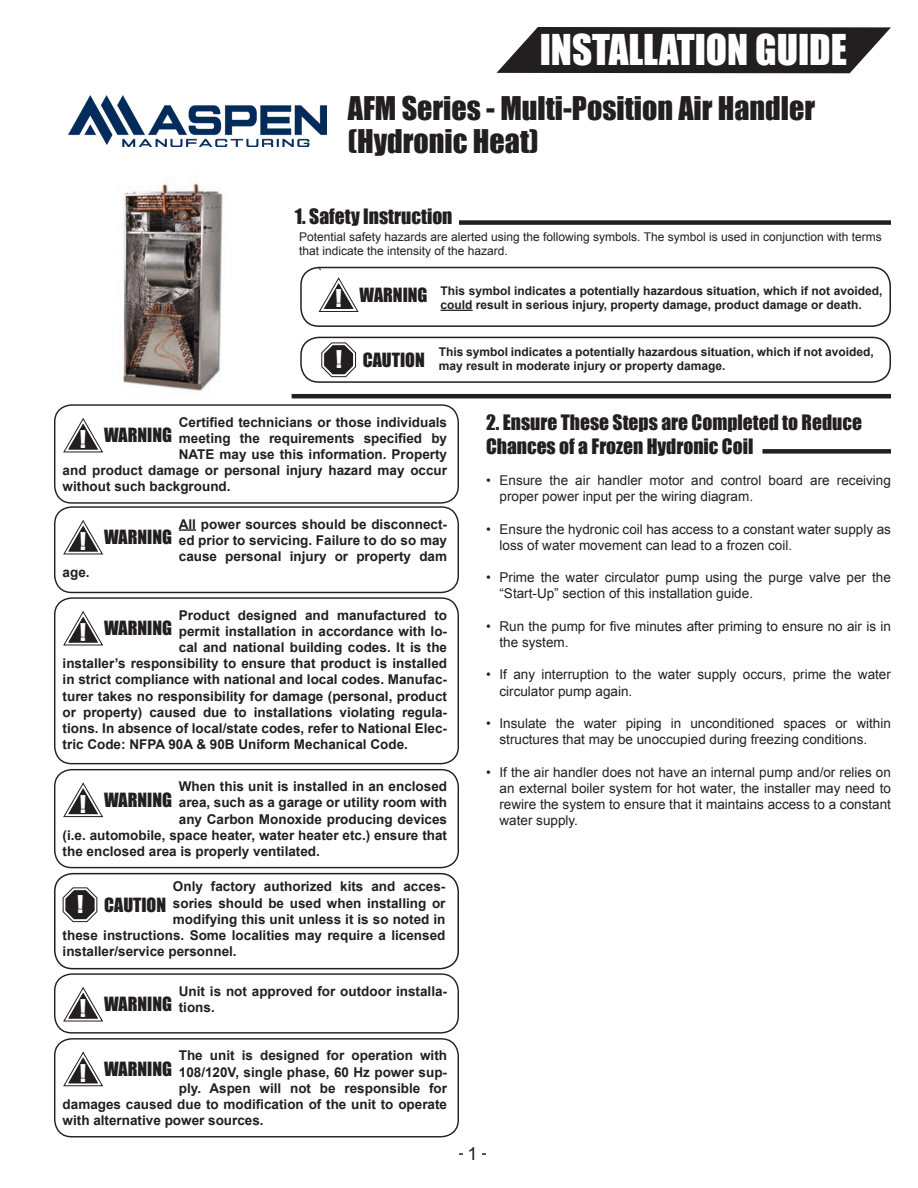
<style>
.page{position:relative;width:918px;height:1188px;background:#fff}
.page>*{position:absolute;margin:0;border:0;box-sizing:border-box;transform-origin:0 0}
.t1{font:39px "Impact";color:#fff}
.t2{font:30px/33px "Impact";color:#231f20}
.t3{font:19.5px/23.4px "Impact";color:#231f20}
.t4{font:18px "Impact";color:#231f20}
.t5{font:18px "Arial";color:#231f20}
.t6{font:700 13.5px/16.2px "Arial";color:#231f20;text-align:justify}
.t7{font:13.5px/16.2px "Arial";color:#231f20}
.t8{font:700 12px/14.4px "Arial";color:#231f20}
.t9{font:12px/14.4px "Arial";color:#231f20}
.s1{font-size:22.5px;color:#fff}
</style>
<div class="page">
<hr style="left:459px;top:1153px;width:27px;height:2px;background:#231f20">
<div style="left:464px;top:1146px;width:18px;height:15px;background:#fff"></div>
<div style="left:300px;top:267px;width:591px;height:60px;border:2px solid #231f20;border-radius:18px"></div>
<svg style="left:497px;top:27px;width:394px;height:46px;background:#3a3637"></svg>
<div style="left:459px;top:220px;width:432px;height:5px;background:#231f20"></div>
<hr style="left:292px;top:394px;width:599px;height:4px;background:#231f20">
<svg style="left:318px;top:277px;width:41px;height:35px"></svg>
<hr style="left:441px;top:310px;width:32px;height:1px;background:#231f20">
<div style="left:300px;top:337px;width:591px;height:46px;border:2px solid #231f20;border-radius:18px"></div>
<svg style="left:321px;top:342px;width:35px;height:36px"></svg>
<div style="left:324px;top:345px;width:29px;height:29px;border:3px solid #231f20;border-radius:8px"></div>
<div style="left:54px;top:873px;width:405px;height:96px;border:2px solid #231f20;border-radius:18px"></div>
<svg style="left:62px;top:887px;width:36px;height:36px"></svg>
<div style="left:66px;top:890px;width:28px;height:29px;border:3px solid #231f20;border-radius:8px"></div>
<div style="left:54px;top:404px;width:405px;height:100px;border:1px solid #231f20;border-radius:17px"></div>
<svg style="left:63px;top:418px;width:40px;height:35px"></svg>
<div style="left:54px;top:506px;width:405px;height:87px;border:1px solid #231f20;border-radius:17px"></div>
<svg style="left:179px;top:529px;width:17px;height:2px"></svg>
<svg style="left:63px;top:520px;width:40px;height:35px"></svg>
<div style="left:54px;top:597px;width:405px;height:167px;border:1px solid #231f20;border-radius:17px"></div>
<svg style="left:63px;top:611px;width:40px;height:35px"></svg>
<div style="left:54px;top:769px;width:405px;height:99px;border:1px solid #231f20;border-radius:17px"></div>
<svg style="left:63px;top:782px;width:40px;height:36px"></svg>
<div style="left:54px;top:1038px;width:405px;height:99px;border:1px solid #231f20;border-radius:17px"></div>
<svg style="left:63px;top:1051px;width:40px;height:36px"></svg>
<div style="left:54px;top:973px;width:405px;height:61px;border:1px solid #231f20;border-radius:17px"></div>
<svg style="left:63px;top:987px;width:40px;height:35px"></svg>
<img style="left:123px;top:182px;width:100px;height:209px">
<div style="left:762px;top:449px;width:129px;height:5px;background:#231f20"></div>
<img style="left:68px;top:96px;width:259px;height:50px">
<p class="t1" style="left:540px;top:19px;width:309px">INSTALLATION GUIDE</p>
<p class="t2" style="left:348px;top:91px;width:469px">AFM Series - Multi-Position Air Handler (Hydronic Heat)</p>
<p class="t3" style="left:295px;top:204px;width:159px">1. Safety Instruction</p>
<p class="t9" style="left:299px;top:229px;width:584px">Potential safety hazards are alerted using the following symbols. The symbol is used in conjunction with terms that indicate the intensity of the hazard.</p>
<p class="t8" style="left:441px;top:283px;width:443px">This symbol indicates a potentially hazardous situation, which if not avoided, could result in serious injury, property damage, product damage or death.</p>
<p class="t8" style="left:336px;top:345px;width:539px;text-indent:103px">This symbol indicates a potentially hazardous situation, which if not avoided, <sup>!</sup> <sup>CAUTION</sup> may result in moderate injury or property damage.</p>
<p class="t7" style="left:318px;top:265px;width:6px">`</p>
<p class="t4" style="left:335px;top:281px;width:94px"><span class="s1">!</span> WARNING</p>
<p class="t6" style="left:179px;top:414px;width:270px">Certified technicians or those individuals</p>
<p class="t6" style="left:179px;top:430px;width:270px">meeting the requirements specified by</p>
<p class="t6" style="left:179px;top:446px;width:270px">NATE may use this information. Property</p>
<p class="t6" style="left:63px;top:463px;width:386px">and product damage or personal injury hazard may occur</p>
<p class="t6" style="left:63px;top:479px;width:170px">without such background.</p>
<p class="t4" style="left:80px;top:421px;width:94px"><span class="s1">!</span> WARNING</p>
<p class="t6" style="left:179px;top:516px;width:270px">All power sources should be disconnect&shy;ed prior to servicing. Failure to do so may cause personal injury or property dam</p>
<p class="t4" style="left:80px;top:523px;width:94px"><span class="s1">!</span> WARNING</p>
<p class="t6" style="left:63px;top:565px;width:29px">age.</p>
<p class="t6" style="left:179px;top:607px;width:270px">Product designed and manufactured to</p>
<p class="t6" style="left:179px;top:623px;width:270px">permit installation in accordance with lo-</p>
<p class="t6" style="left:179px;top:639px;width:270px">cal and national building codes. It is the</p>
<p class="t6" style="left:63px;top:656px;width:386px">installer’s responsibility to ensure that product is installed</p>
<p class="t6" style="left:63px;top:672px;width:386px">in strict compliance with national and local codes. Manufac-</p>
<p class="t6" style="left:63px;top:688px;width:386px">turer takes no responsibility for damage (personal, product</p>
<p class="t6" style="left:63px;top:704px;width:386px">or property) caused due to installations violating regula-</p>
<p class="t6" style="left:63px;top:720px;width:386px">tions. In absence of local/state codes, refer to National Elec-</p>
<p class="t6" style="left:63px;top:737px;width:347px">tric Code: NFPA 90A &amp; 90B Uniform Mechanical Code.</p>
<p class="t4" style="left:80px;top:614px;width:94px"><span class="s1">!</span> WARNING</p>
<p class="t6" style="left:179px;top:779px;width:270px">When this unit is installed in an enclosed</p>
<p class="t6" style="left:179px;top:795px;width:270px">area, such as a garage or utility room with</p>
<p class="t6" style="left:179px;top:811px;width:270px">any Carbon Monoxide producing devices</p>
<p class="t6" style="left:63px;top:827px;width:386px">(i.e. automobile, space heater, water heater etc.) ensure that</p>
<p class="t6" style="left:63px;top:843px;width:259px">the enclosed area is properly ventilated.</p>
<p class="t4" style="left:80px;top:786px;width:94px"><span class="s1">!</span> WARNING</p>
<p class="t6" style="left:173px;top:879px;width:274px">Only factory authorized kits and acces-</p>
<p class="t6" style="left:173px;top:895px;width:274px">sories should be used when installing or</p>
<p class="t6" style="left:173px;top:911px;width:274px">modifying this unit unless it is so noted in</p>
<p class="t6" style="left:63px;top:927px;width:384px">these instructions. Some localities may require a licensed</p>
<p class="t6" style="left:63px;top:943px;width:176px">installer/service personnel.</p>
<p class="t4" style="left:77px;top:891px;width:91px"><span class="s1">!</span> CAUTION</p>
<p class="t6" style="left:179px;top:983px;width:270px">Unit is not approved for outdoor installa&shy;tions.</p>
<p class="t4" style="left:80px;top:990px;width:94px"><span class="s1">!</span> WARNING</p>
<p class="t6" style="left:179px;top:1048px;width:270px">The unit is designed for operation with</p>
<p class="t6" style="left:179px;top:1064px;width:270px">108/120V, single phase, 60 Hz power sup-</p>
<p class="t6" style="left:179px;top:1080px;width:270px">ply. Aspen will not be responsible for</p>
<p class="t6" style="left:63px;top:1096px;width:386px">damages caused due to modification of the unit to operate</p>
<p class="t6" style="left:63px;top:1113px;width:203px">with alternative power sources.</p>
<p class="t4" style="left:80px;top:1055px;width:94px"><span class="s1">!</span> WARNING</p>
<p class="t3" style="left:486px;top:410px;width:378px">2. Ensure These Steps are Completed to Reduce<br>Chances of a Frozen Hydronic Coil</p>
<p class="t7" style="left:500px;top:472px;width:393px;text-indent:-14px">• Ensure the air handler motor and control board are receiving proper power input per the wiring diagram.</p>
<p class="t7" style="left:500px;top:521px;width:393px;text-indent:-14px">• Ensure the hydronic coil has access to a constant water supply as loss of water movement can lead to a frozen coil.</p>
<p class="t7" style="left:500px;top:569px;width:393px;text-indent:-14px">• Prime the water circulator pump using the purge valve per the “Start-Up” section of this installation guide.</p>
<p class="t7" style="left:500px;top:618px;width:393px;text-indent:-14px">• Run the pump for five minutes after priming to ensure no air is in the system.</p>
<p class="t7" style="left:500px;top:666px;width:393px;text-indent:-14px">• If any interruption to the water supply occurs, prime the water circulator pump again.</p>
<p class="t7" style="left:500px;top:715px;width:393px;text-indent:-14px">• Insulate the water piping in unconditioned spaces or within structures that may be unoccupied during freezing conditions.</p>
<p class="t7" style="left:500px;top:764px;width:393px;text-align:justify;text-indent:-14px">• If the air handler does not have an internal pump and/or relies on an external boiler system for hot water, the installer may need to rewire the system to ensure that it maintains access to a constant water supply.</p>
<p class="t5" style="left:467px;top:1141px;width:12px">1</p>
</div>
